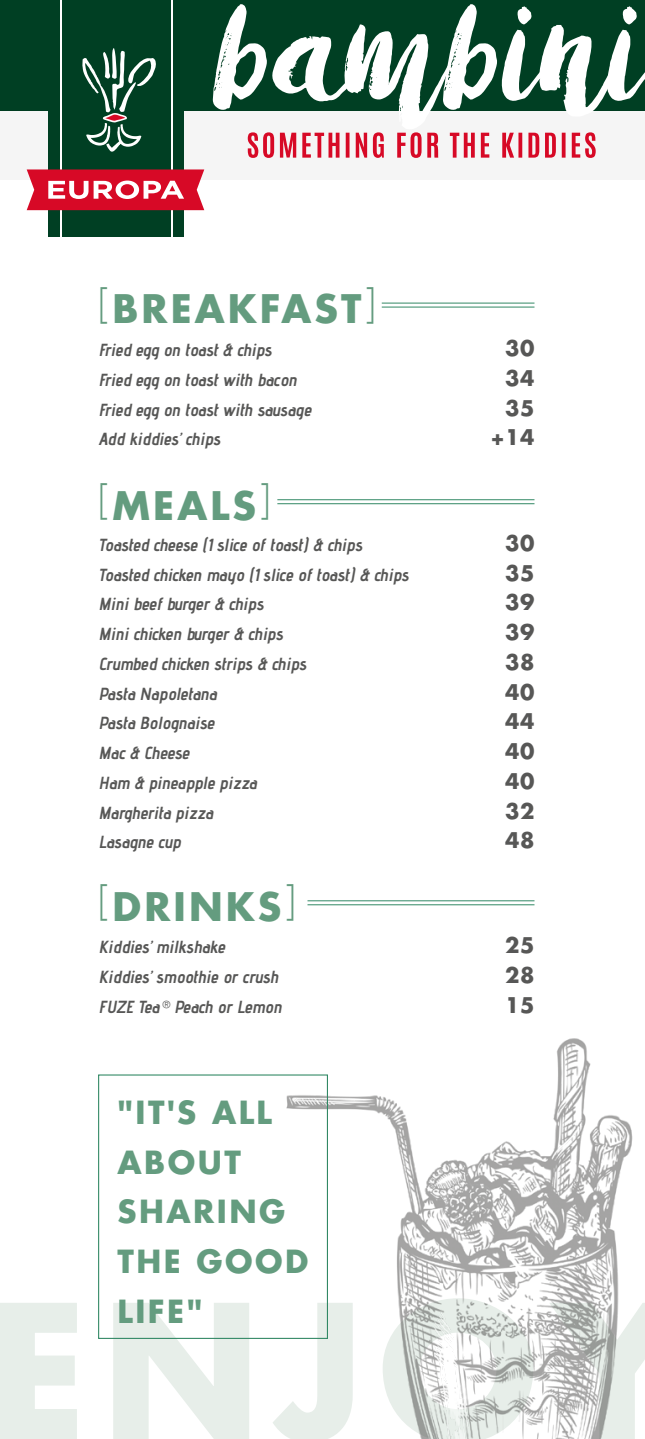
<style>
.page{position:relative;width:645px;height:1439px;background:#fff}
.page>*{position:absolute;margin:0;border:0;box-sizing:border-box;transform-origin:0 0}
.t1{font:700 180.6px "Futura Std";letter-spacing:.08em;color:#e7eee9}
.t2{font:159.42px "Amulhed Demo";letter-spacing:-.005em;color:#fff;scale:.92 1}
.t3{font:700 38.32px "Futura Std";letter-spacing:.08em;color:#649c7f}
.t4{font:700 30.97px/49.7px "Futura Std";letter-spacing:.08em;color:#649c7f}
.t5{font:700 21px "Futura Std";letter-spacing:.02em;color:#575756}
.t6{font:italic 700 17.5px "Advent Pro";color:#575756}
</style>
<div class="page">
<div style="left:0;top:0;width:645px;height:110px;background:#003f23"></div>
<hr style="left:382px;top:303px;width:152px;height:1px;background:#318864">
<hr style="left:382px;top:307px;width:152px;height:1px;background:#318864">
<hr style="left:277px;top:499px;width:257px;height:1px;background:#318864">
<hr style="left:277px;top:503px;width:257px;height:1px;background:#318864">
<hr style="left:307px;top:900px;width:227px;height:1px;background:#318864">
<hr style="left:307px;top:904px;width:227px;height:1px;background:#318864">
<div style="left:0;top:110px;width:645px;height:70px;background:#f5f5f5"></div>
<svg style="left:248px;top:132px;width:348px;height:26px"></svg>
<img style="left:286px;top:1038px;width:347px;height:401px">
<div style="left:98px;top:1074px;width:230px;height:265px;border:1px solid #318864"></div>
<div style="left:48px;top:0;width:136px;height:237px;background:#003f23"></div>
<hr style="left:60px;top:0;width:1px;height:237px;background:#fff">
<hr style="left:171px;top:0;width:2px;height:237px;background:#fff">
<svg style="left:82px;top:48px;width:74px;height:104px"></svg>
<svg style="left:27px;top:169px;width:177px;height:41px;background:#dd3d53"></svg>
<h2 class="t2" style="left:216px;top:-30px;width:475px">bambini</h2>
<h3 class="t3" style="left:98px;top:283px;width:279px"><sup>[</sup>BREAKFAST<sup>]</sup></h3>
<p class="t6" style="left:99px;top:339px;width:178px">Fried egg on toast&amp; chips</p>
<p class="t5" style="left:505px;top:334px;width:31px">30</p>
<p class="t6" style="left:99px;top:369px;width:203px">Fried egg on toastwith bacon</p>
<p class="t5" style="left:505px;top:364px;width:31px">34</p>
<p class="t6" style="left:99px;top:399px;width:218px">Fried egg on toastwith sausage</p>
<p class="t5" style="left:505px;top:394px;width:31px">35</p>
<p class="t6" style="left:99px;top:428px;width:127px">Add kiddies’chips</p>
<p class="t5" style="left:490px;top:423px;width:46px">+14</p>
<h3 class="t3" style="left:98px;top:480px;width:174px"><sup>[</sup>MEALS<sup>]</sup></h3>
<p class="t6" style="left:99px;top:534px;width:269px">Toasted cheese (1slice oftoast)&amp; chips</p>
<p class="t5" style="left:505px;top:529px;width:31px">30</p>
<p class="t6" style="left:99px;top:564px;width:315px">Toasted chicken mayo (1slice oftoast)&amp; chips</p>
<p class="t5" style="left:505px;top:559px;width:31px">35</p>
<p class="t6" style="left:99px;top:593px;width:170px">Minibeefburger&amp; chips</p>
<p class="t5" style="left:505px;top:588px;width:31px">39</p>
<p class="t6" style="left:99px;top:623px;width:190px">Minichicken burger&amp; chips</p>
<p class="t5" style="left:505px;top:618px;width:31px">39</p>
<p class="t6" style="left:99px;top:653px;width:213px">Crumbed chicken strips &amp; chips</p>
<p class="t5" style="left:505px;top:648px;width:31px">38</p>
<p class="t6" style="left:99px;top:683px;width:123px">Pasta Napoletana</p>
<p class="t5" style="left:505px;top:678px;width:31px">40</p>
<p class="t6" style="left:99px;top:712px;width:121px">Pasta Bolognaise</p>
<p class="t5" style="left:505px;top:707px;width:31px">44</p>
<p class="t6" style="left:99px;top:742px;width:96px">Mac&amp; Cheese</p>
<p class="t5" style="left:505px;top:737px;width:31px">40</p>
<p class="t6" style="left:99px;top:772px;width:164px">Ham &amp; pineapple pizza</p>
<p class="t5" style="left:505px;top:767px;width:31px">40</p>
<p class="t6" style="left:99px;top:802px;width:120px">Margherita pizza</p>
<p class="t5" style="left:505px;top:797px;width:31px">32</p>
<p class="t6" style="left:99px;top:831px;width:87px">Lasagne cup</p>
<p class="t5" style="left:505px;top:826px;width:31px">48</p>
<h3 class="t3" style="left:98px;top:881px;width:199px"><sup>[</sup>DRINKS<sup>]</sup></h3>
<p class="t6" style="left:99px;top:936px;width:132px">Kiddies’milkshake</p>
<p class="t5" style="left:505px;top:931px;width:31px">25</p>
<p class="t6" style="left:99px;top:966px;width:185px">Kiddies’smoothie orcrush</p>
<p class="t5" style="left:505px;top:961px;width:31px">28</p>
<p class="t6" style="left:99px;top:996px;width:188px">FUZE Tea <sup>®</sup> Peach orLemon</p>
<p class="t5" style="left:505px;top:991px;width:31px">15</p>
<h3 class="t4" style="left:118px;top:1087px;width:192px">"IT'S ALL<br>ABOUT<br>SHARING<br>THE GOOD<br>LIFE"</h3>
<h1 class="t1" style="left:-12px;top:1251px;width:695px">ENJOY</h1>
</div>
